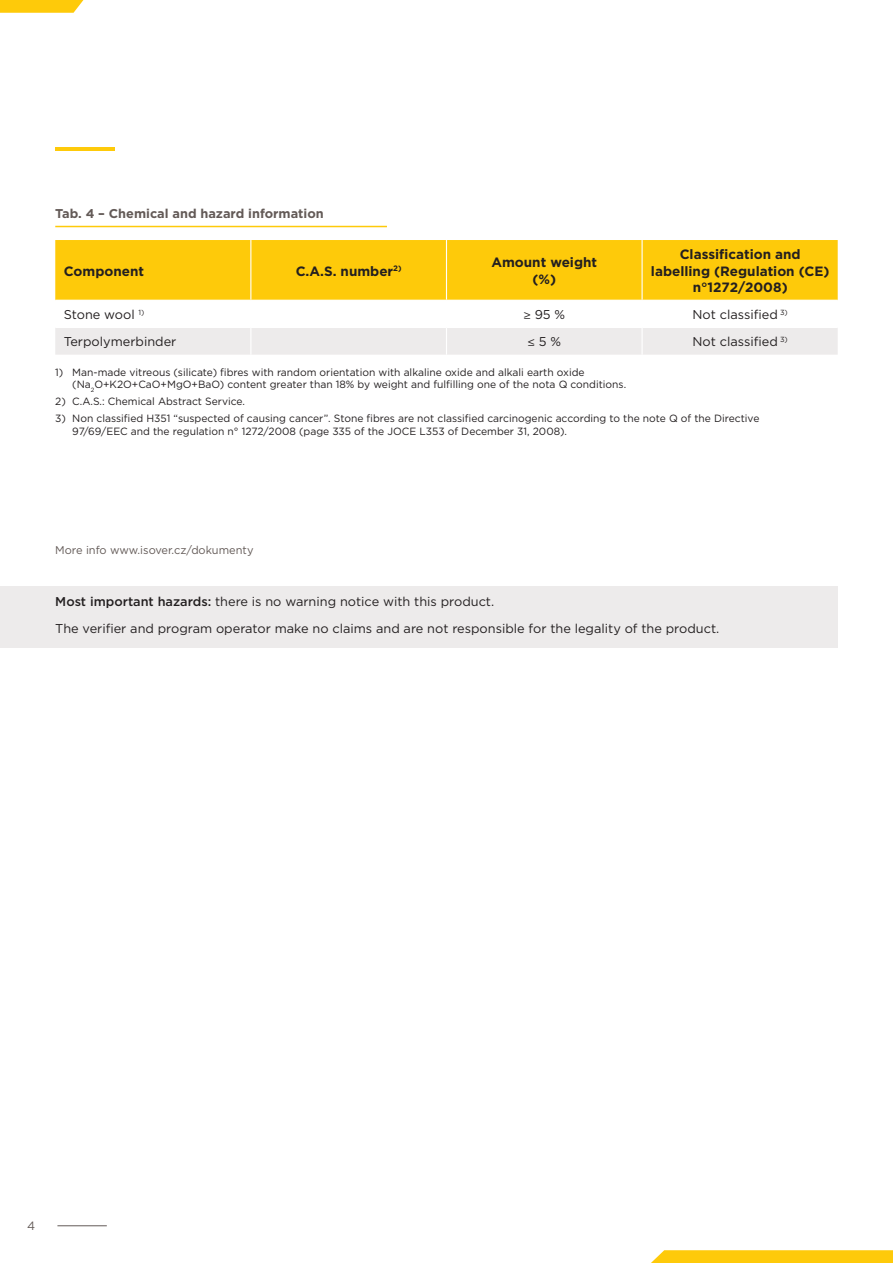
<style>
.page{position:relative;width:893px;height:1263px;background:#fff}
.page>*{position:absolute;margin:0;border:0;box-sizing:border-box;transform-origin:0 0}
.t1{font:700 13.5px/16.2px "Gotham";color:#231f20;text-align:center}
.t2{font:12.75px/27px "Gotham";color:#231f20}
.t3{font:700 12.75px "Gotham";color:#635a57}
.t4{font:12px "Gotham";color:#635a57}
.t5{font:11.25px "Gotham";color:#635a57}
.t6{font:10.5px/12.6px "Gotham";color:#231f20}
.s1{font-family:"Myriad Pro"}
.s2{font-weight:500}
</style>
<div class="page">
<hr style="left:57px;top:1225px;width:50px;height:1px;background:#635a57">
<hr style="left:55px;top:147px;width:60px;height:4px;background:#feca0a">
<svg style="left:0;top:0;width:83px;height:13px"></svg>
<svg style="left:651px;top:1250px;width:242px;height:13px"></svg>
<div style="left:0;top:586px;width:838px;height:61px;background:#edebeb"></div>
<div style="left:55px;top:240px;width:783px;height:60px;background:#feca0a"></div>
<hr style="left:250px;top:240px;width:1px;height:60px;background:#fff">
<hr style="left:446px;top:240px;width:1px;height:60px;background:#fff">
<hr style="left:641px;top:240px;width:2px;height:60px;background:#fff">
<div style="left:55px;top:328px;width:783px;height:27px;background:#edebeb"></div>
<hr style="left:641px;top:328px;width:2px;height:27px;background:#fff">
<hr style="left:55px;top:226px;width:332px;height:1px;background:#feca0a">
<p class="t3" style="left:55px;top:205px;width:270px">Tab. 4 – Chemical and hazard information</p>
<p class="t1" style="left:64px;top:263px;width:82px">Component</p>
<p class="t1" style="left:296px;top:263px;width:107px">C.A.S. number<sup>2)</sup></p>
<p class="t1" style="left:491px;top:254px;width:107px">Amount weight (%)</p>
<p class="t1" style="left:651px;top:246px;width:180px">Classification and labelling (Regulation (CE) n°1272/2008)</p>
<p class="t2" style="left:64px;top:301px;width:82px">Stone wool <sup>1)</sup></p>
<p class="t2" style="left:523px;top:301px;width:43px"><span class="s1">≥</span> 95 %</p>
<p class="t2" style="left:692px;top:301px;width:97px">Not classified <sup>3)</sup></p>
<p class="t2" style="left:64px;top:328px;width:114px">Terpolymerbinder</p>
<p class="t2" style="left:527px;top:328px;width:35px"><span class="s1">≤</span> 5 %</p>
<p class="t2" style="left:692px;top:328px;width:97px">Not classified <sup>3)</sup></p>
<p class="t6" style="left:72px;top:366px;width:555px;text-indent:-17px">1) Man-made vitreous (silicate) fibres with random orientation with alkaline oxide and alkali earth oxide (Na<sub>2</sub>O+K2O+CaO+MgO+BaO) content greater than 18% by weight and fulfilling one of the nota Q conditions.</p>
<p class="t6" style="left:55px;top:395px;width:191px">2) C.A.S.: Chemical Abstract Service.</p>
<p class="t6" style="left:72px;top:412px;width:689px;text-indent:-17px">3) Non classified H351 “suspected of causing cancer”. Stone fibres are not classified carcinogenic according to the note Q of the Directive<br>97/69/EEC and the regulation n° 1272/2008 (page 335 of the JOCE L353 of December 31, 2008).</p>
<p class="t5" style="left:55px;top:542px;width:200px">More info www.isover.cz/dokumenty</p>
<p class="t2" style="left:55px;top:588px;width:665px"><span class="s2">Most important hazards:</span> there is no warning notice with this product.<br>The verifier and program operator make no claims and are not responsible for the legality of the product.</p>
<p class="t4" style="left:27px;top:1218px;width:10px">4</p>
</div>
